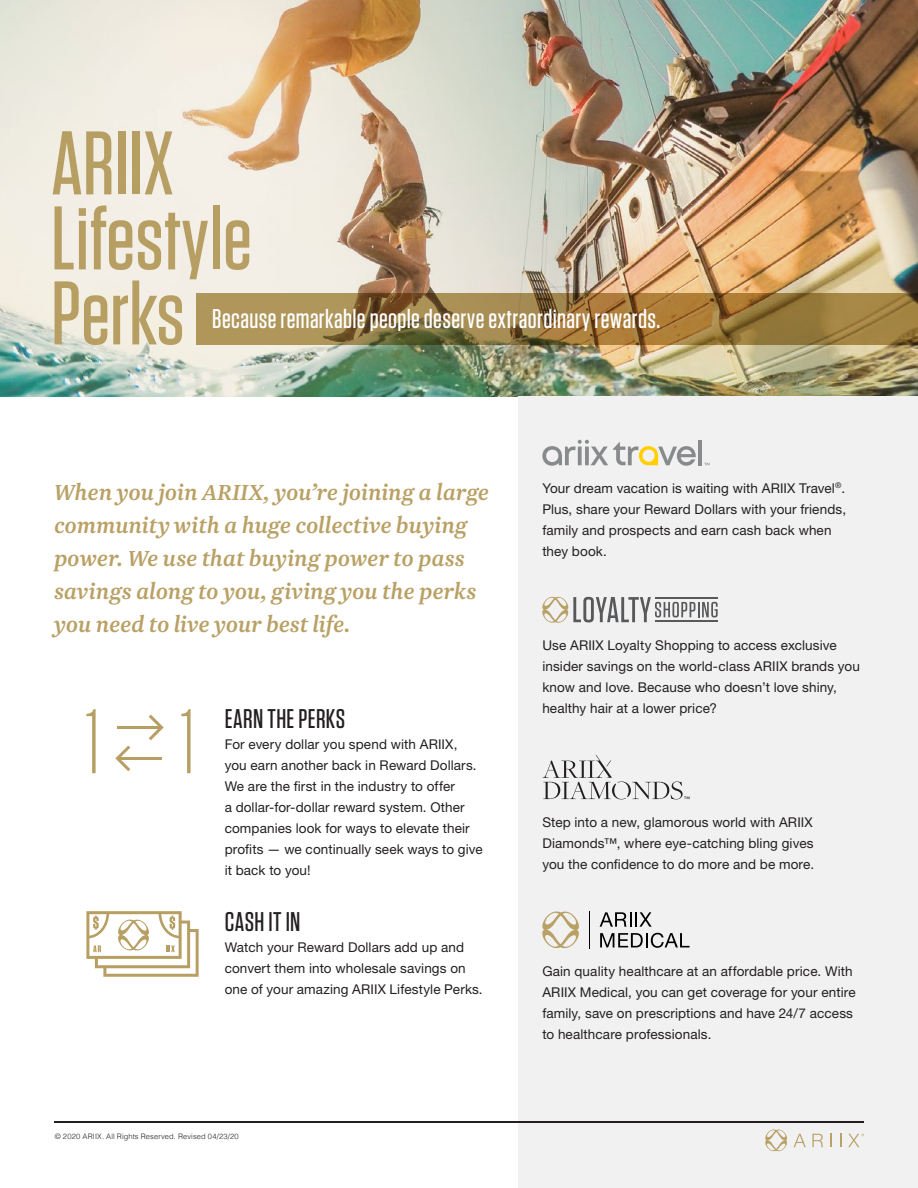
<style>
.page{position:relative;width:918px;height:1188px;background:#fff}
.page>*{position:absolute;margin:0;border:0;box-sizing:border-box;transform-origin:0 0}
.Paragraph_Header{font:500 27px "Tungsten";letter-spacing:.015em;color:#fff}
.Paragraph_Header-2{font:500 27px "Tungsten";letter-spacing:.015em;color:#231f20}
.CALL_OUT{font:italic 500 25.5px/33px "Newzald";letter-spacing:-.005em;color:#b9a165}
.Body_Copy{font:13.5px/21px "Helvetica Neue LT Std";letter-spacing:.01em;color:#231f20}
.t1{font:300 7.5px "Helvetica";letter-spacing:.015em;color:#231f20}
</style>
<div class="page">
<img style="left:0;top:0;width:918px;height:396px">
<div style="left:518px;top:396px;width:400px;height:792px;background:#f1f1f2"></div>
<hr style="left:698px;top:440px;width:4px;height:25px;background:#888b8c">
<svg style="left:542px;top:440px;width:154px;height:26px"></svg>
<svg style="left:542px;top:597px;width:176px;height:26px"></svg>
<hr style="left:655px;top:597px;width:63px;height:2px;background:#58595b">
<hr style="left:655px;top:621px;width:63px;height:1px;background:#58595b">
<svg style="left:542px;top:755px;width:148px;height:44px"></svg>
<svg style="left:542px;top:911px;width:37px;height:37px"></svg>
<svg style="left:600px;top:912px;width:52px;height:15px"></svg>
<svg style="left:600px;top:933px;width:90px;height:15px"></svg>
<hr style="left:589px;top:911px;width:1px;height:37px;background:#000">
<svg style="left:208px;top:294px;width:710px;height:51px;background:#997b40"></svg>
<svg style="left:53px;top:131px;width:58px;height:63px;background:#d3c5a1"></svg>
<div style="left:118px;top:131px;width:7px;height:63px;background:#b79f63"></div>
<div style="left:132px;top:131px;width:8px;height:63px;background:#b79f63"></div>
<svg style="left:145px;top:131px;width:28px;height:63px;background:#d7caaa"></svg>
<div style="left:213px;top:206px;width:7px;height:63px;background:#b79f63"></div>
<svg style="left:226px;top:220px;width:23px;height:50px"></svg>
<svg style="left:55px;top:206px;width:153px;height:139px;background:#dbd0b3"></svg>
<svg style="left:86px;top:709px;width:105px;height:64px"></svg>
<svg style="left:86px;top:911px;width:113px;height:66px"></svg>
<hr style="left:54px;top:1121px;width:810px;height:2px;background:#231f20">
<svg style="left:794px;top:1134px;width:12px;height:13px"></svg>
<svg style="left:812px;top:1134px;width:11px;height:13px"></svg>
<svg style="left:831px;top:1134px;width:1px;height:13px"></svg>
<svg style="left:840px;top:1134px;width:2px;height:13px"></svg>
<svg style="left:765px;top:1129px;width:22px;height:22px"></svg>
<svg style="left:848px;top:1134px;width:16px;height:13px"></svg>
<p class="Paragraph_Header" style="left:212px;top:304px;width:449px">Because remarkable people deserve extraordinary rewards.</p>
<p class="CALL_OUT" style="left:54px;top:476px;width:437px">When you join ARIIX, you’re joining a large community with a huge collective buying power. We use that buying power to pass savings along to you, giving you the perks you need to live your best life.</p>
<p class="Paragraph_Header-2" style="left:225px;top:705px;width:122px">EARN THE PERKS</p>
<p class="Body_Copy" style="left:225px;top:734px;width:260px">For every dollar you spend with ARIIX, you earn another back in Reward Dollars.<br>We are the first in the industry to offer<br>a dollar-for-dollar reward system. Other companies look for ways to elevate their profits — we continually seek ways to give it back to you!</p>
<p class="Paragraph_Header-2" style="left:225px;top:908px;width:77px">CASH IT IN</p>
<p class="Body_Copy" style="left:225px;top:937px;width:260px">Watch your Reward Dollars add up and convert them into wholesale savings on one of your amazing ARIIX Lifestyle Perks.</p>
<p class="t1" style="left:55px;top:1130px;width:185px">© 2020 ARIIX. All Rights Reserved. Revised 04/23/20</p>
<p class="Body_Copy" style="left:542px;top:477px;width:305px">Your dream vacation is waiting with ARIIX Travel<sup>®</sup>.<br>Plus, share your Reward Dollars with your friends, family and prospects and earn cash back when they book.</p>
<p class="Body_Copy" style="left:542px;top:634px;width:319px">Use ARIIX Loyalty Shopping to access exclusive insider savings on the world-class ARIIX brands you know and love. Because who doesn’t love shiny, healthy hair at a lower price?</p>
<p class="Body_Copy" style="left:542px;top:811px;width:273px;text-align:justify">Step into a new, glamorous world with ARIIX Diamonds™, where eye-catching bling gives you the confidence to do more and be more.</p>
<p class="Body_Copy" style="left:542px;top:960px;width:315px">Gain quality healthcare at an affordable price. With ARIIX Medical, you can get coverage for your entire family, save on prescriptions and have 24/7 access to healthcare professionals.</p>
</div>
